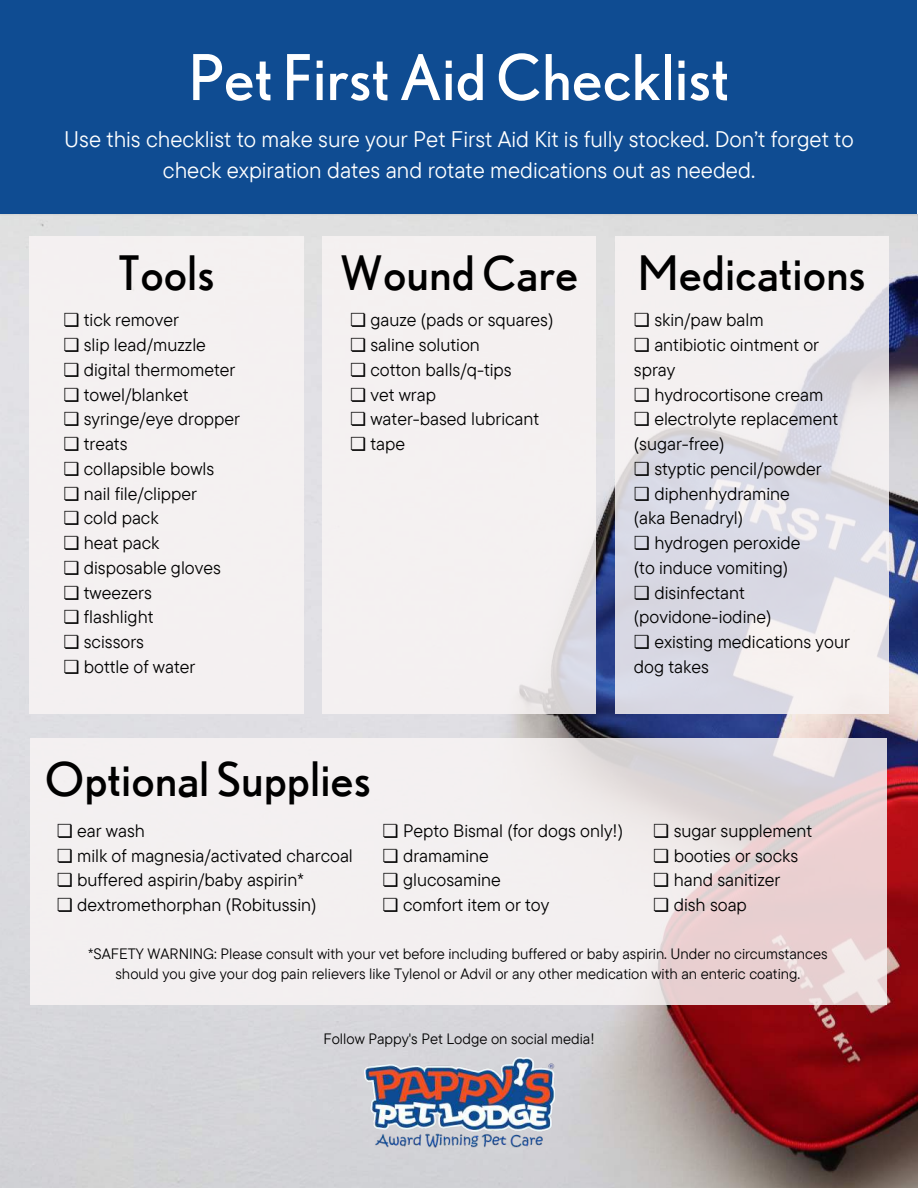
<style>
.page{position:relative;width:918px;height:1188px;background:#fff}
.page>*{position:absolute;margin:0;border:0;box-sizing:border-box;transform-origin:0 0}
.t1{font:63px "Nobel";color:#fff}
.t2{font:47.25px "Nobel";color:#000}
.t3{font:22.5px/31.5px "TT Commons Pro";color:#fff;text-align:center}
.t4{font:18px/24.8px "TT Commons Pro";color:#000}
.t5{font:15px/20.2px "TT Commons Pro";color:#000;text-align:center}
.s1{font-family:"DejaVu Sans"}
</style>
<div class="page">
<div style="left:0;top:0;width:917px;height:214px;background:#0f4c92"></div>
<img style="left:0;top:214px;width:918px;height:974px">
<img style="left:364px;top:1057px;width:190px;height:92px">
<svg style="left:615px;top:236px;width:274px;height:478px;fill:#f0eced"></svg>
<div style="left:322px;top:236px;width:274px;height:478px;background:#f8f4f4"></div>
<div style="left:29px;top:236px;width:274px;height:478px;background:#f8f4f4"></div>
<svg style="left:30px;top:738px;width:857px;height:267px;fill:#f3eff0"></svg>
<h1 class="t1" style="left:189px;top:41px;width:542px">Pet First Aid Checklist</h1>
<p class="t3" style="left:64px;top:123px;width:791px">Use this checklist to make sure your Pet First Aid Kit is fully stocked. Don’t forget to check expiration dates and rotate medications out as needed.</p>
<h2 class="t2" style="left:118px;top:246px;width:98px">Tools</h2>
<p class="t4" style="left:63px;top:308px;width:178px"><span class="s1">❏</span> tick remover<br><span class="s1">❏</span> slip lead/muzzle<br><span class="s1">❏</span> digital thermometer <span class="s1">❏</span> towel/blanket<br><span class="s1">❏</span> syringe/eye dropper <span class="s1">❏</span> treats<br><span class="s1">❏</span> collapsible bowls<br><span class="s1">❏</span> nail file/clipper<br><span class="s1">❏</span> cold pack<br><span class="s1">❏</span> heat pack<br><span class="s1">❏</span> disposable gloves <span class="s1">❏</span> tweezers<br><span class="s1">❏</span> flashlight<br><span class="s1">❏</span> scissors<br><span class="s1">❏</span> bottle of water</p>
<h2 class="t2" style="left:340px;top:246px;width:240px">Wound Care</h2>
<p class="t4" style="left:350px;top:308px;width:205px"><span class="s1">❏</span> gauze (pads or squares) <span class="s1">❏</span> saline solution<br><span class="s1">❏</span> cotton balls/q-tips<br><span class="s1">❏</span> vet wrap<br><span class="s1">❏</span> water-based lubricant <span class="s1">❏</span> tape</p>
<h2 class="t2" style="left:638px;top:246px;width:229px">Medications</h2>
<p class="t4" style="left:634px;top:308px;width:217px"><span class="s1">❏</span> skin/paw balm<br><span class="s1">❏</span> antibiotic ointment or spray<br><span class="s1">❏</span> hydrocortisone cream<br><span class="s1">❏</span> electrolyte replacement (sugar-free)<br><span class="s1">❏</span> styptic pencil/powder<br><span class="s1">❏</span> diphenhydramine<br>(aka Benadryl)<br><span class="s1">❏</span> hydrogen peroxide<br>(to induce vomiting)<br><span class="s1">❏</span> disinfectant (povidone-iodine)<br><span class="s1">❏</span> existing medications your dog takes</p>
<h2 class="t2" style="left:45px;top:752px;width:328px">Optional Supplies</h2>
<p class="t4" style="left:57px;top:818px;width:298px"><span class="s1">❏</span> ear wash<br><span class="s1">❏</span> milk of magnesia/activated charcoal <span class="s1">❏</span> buffered aspirin/baby aspirin*<br><span class="s1">❏</span> dextromethorphan (Robitussin)</p>
<p class="t4" style="left:383px;top:818px;width:242px"><span class="s1">❏</span> Pepto Bismal (for dogs only!) <span class="s1">❏</span> dramamine<br><span class="s1">❏</span> glucosamine<br><span class="s1">❏</span> comfort item or toy</p>
<p class="t4" style="left:653px;top:818px;width:160px"><span class="s1">❏</span> sugar supplement <span class="s1">❏</span> booties or socks <span class="s1">❏</span> hand sanitizer<br><span class="s1">❏</span> dish soap</p>
<p class="t5" style="left:88px;top:943px;width:741px">*SAFETY WARNING: Please consult with your vet before including buffered or baby aspirin. Under no circumstances should you give your dog pain relievers like Tylenol or Advil or any other medication with an enteric coating.</p>
<p class="t5" style="left:323px;top:1029px;width:273px">Follow Pappy's Pet Lodge on social media!</p>
</div>
